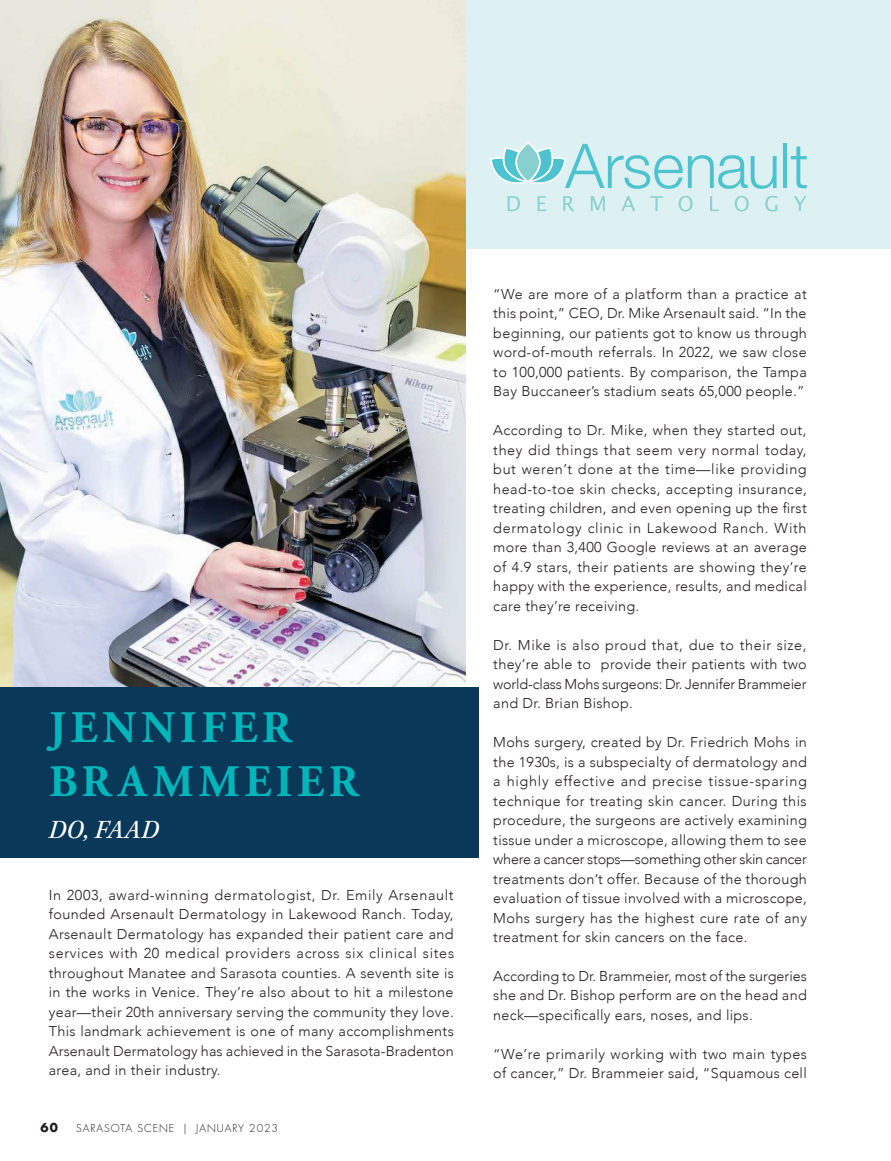
<style>
.page{position:relative;width:891px;height:1161px;background:#fff}
.page>*{position:absolute;margin:0;border:0;box-sizing:border-box;transform-origin:0 0}
.t1{font:700 45px/54px "Adobe Garamond Pro";letter-spacing:.105em;color:#00b6bb}
.t2{font:italic 27px "Kepler Std";letter-spacing:.015em;color:#fff}
.t3{font:300 14.25px/19.5px "Avenir";letter-spacing:.02em;color:#221e1f;text-align:justify}
.t4{font:700 12px "Futura";color:#221e1f}
.t5{font:300 10.5px "Futura Std";letter-spacing:.09em;color:#221e1f}
</style>
<div class="page">
<div style="left:466px;top:0;width:425px;height:248px;background:#ddf1f2"></div>
<img style="left:0;top:0;width:466px;height:687px">
<svg style="left:508px;top:196px;width:12px;height:15px"></svg>
<svg style="left:538px;top:196px;width:8px;height:15px"></svg>
<svg style="left:563px;top:196px;width:11px;height:15px"></svg>
<svg style="left:591px;top:196px;width:14px;height:15px"></svg>
<svg style="left:621px;top:196px;width:14px;height:15px"></svg>
<svg style="left:650px;top:196px;width:13px;height:15px"></svg>
<svg style="left:679px;top:196px;width:14px;height:16px"></svg>
<svg style="left:710px;top:196px;width:9px;height:15px"></svg>
<svg style="left:735px;top:196px;width:14px;height:16px"></svg>
<svg style="left:765px;top:196px;width:12px;height:16px"></svg>
<svg style="left:794px;top:196px;width:12px;height:15px"></svg>
<svg style="left:490px;top:142px;width:287px;height:47px"></svg>
<hr style="left:783px;top:144px;width:4px;height:44px;background:#4cc3cf">
<svg style="left:791px;top:147px;width:16px;height:41px"></svg>
<div style="left:0;top:687px;width:478px;height:171px;background:#0a3859"></div>
<h1 class="t1" style="left:49px;top:704px;width:311px">JENNIFER<br>BRAMMEIER</h1>
<h2 class="t2" style="left:49px;top:819px;width:112px">DO, FAAD</h2>
<p class="t3" style="left:49px;top:886px;width:407px">In 2003, award-winning dermatologist, Dr. Emily Arsenault founded Arsenault Dermatology in Lakewood Ranch. Today, Arsenault Dermatology has expanded their patient care and services with 20 medical providers across six clinical sites throughout Manatee and Sarasota counties. A seventh site is in the works in Venice. They’re also about to hit a milestone year—their 20th anniversary serving the community they love.<br>This landmark achievement is one of many accomplishments Arsenault Dermatology has achieved in the Sarasota-Bradenton area, and in their industry.</p>
<p class="t4" style="left:40px;top:1121px;width:19px">60</p>
<p class="t5" style="left:76px;top:1124px;width:204px">SARASOTA SCENE | JANUARY 2023</p>
<p class="t3" style="left:493px;top:285px;width:315px">“We are more of a platform than a practice at this point,” CEO, Dr. Mike Arsenault said. “In the beginning, our patients got to know us through word-of-mouth referrals. In 2022, we saw close to 100,000 patients. By comparison, the Tampa Bay Buccaneer’s stadium seats 65,000 people.”</p>
<p class="t3" style="left:493px;top:422px;width:315px">According to Dr. Mike, when they started out, they did things that seem very normal today, but weren’t done at the time—like providing head-to-toe skin checks, accepting insurance, treating children, and even opening up the 昀椀rst dermatology clinic in Lakewood Ranch. With more than 3,400 Google reviews at an average of 4.9 stars, their patients are showing they’re happy with the experience, results, and medical care they’re receiving.</p>
<p class="t3" style="left:493px;top:636px;width:315px">Dr. Mike is also proud that, due to their size, they’re able to provide their patients with two world-class Mohs surgeons: Dr. Jennifer Brammeier and Dr. Brian Bishop.</p>
<p class="t3" style="left:493px;top:734px;width:315px">Mohs surgery, created by Dr. Friedrich Mohs in the 1930s, is a subspecialty of dermatology and a highly effective and precise tissue-sparing technique for treating skin cancer. During this procedure, the surgeons are actively examining tissue under a microscope, allowing them to see where a cancer stops—something other skin cancer treatments don’t offer. Because of the thorough evaluation of tissue involved with a microscope, Mohs surgery has the highest cure rate of any treatment for skin cancers on the face.</p>
<p class="t3" style="left:493px;top:967px;width:315px">According to Dr. Brammeier, most of the surgeries she and Dr. Bishop perform are on the head and neck—speci昀椀cally ears, noses, and lips.</p>
<p class="t3" style="left:493px;top:1045px;width:315px">“We’re primarily working with two main types of cancer,” Dr. Brammeier said, “Squamous cell</p>
</div>
